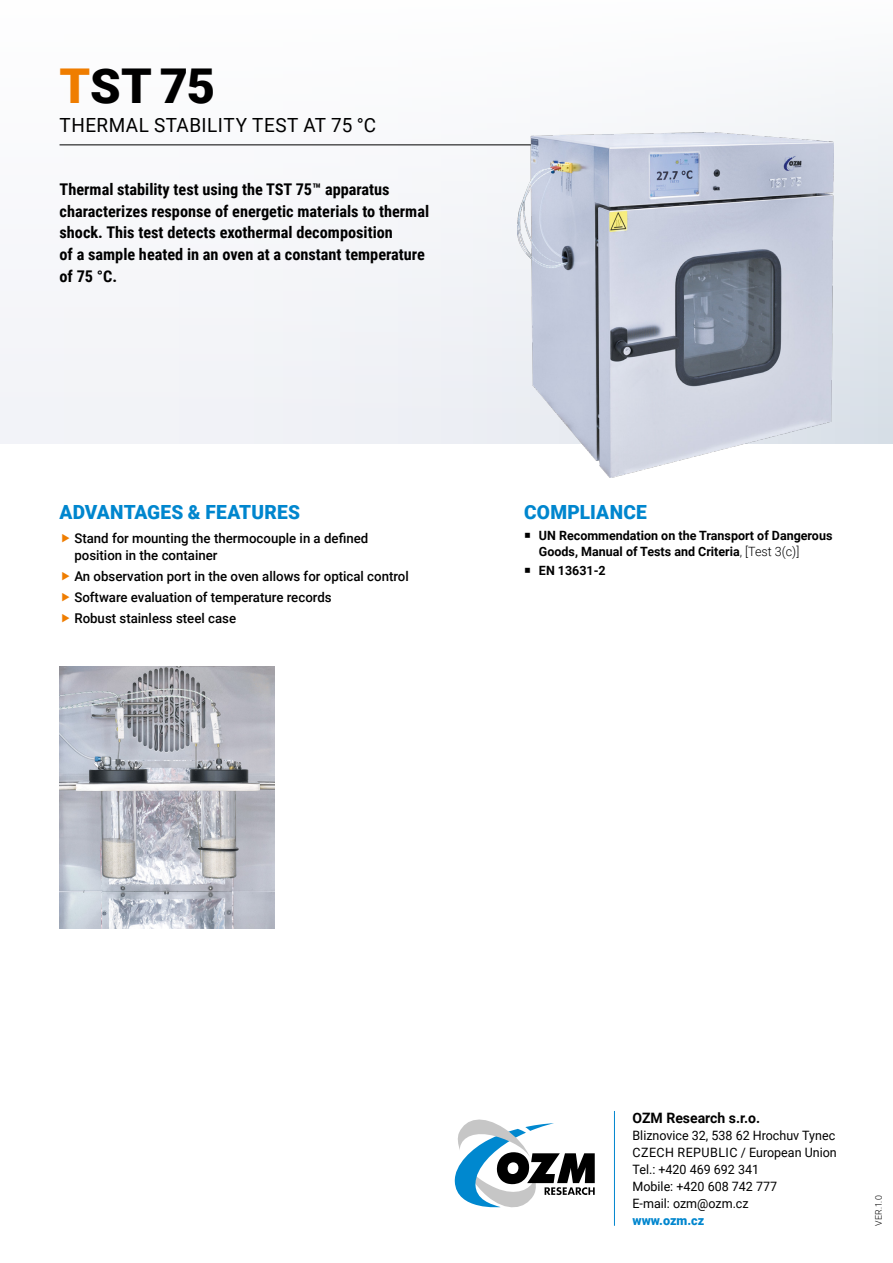
<style>
.page{position:relative;width:893px;height:1263px;background:#fff}
.page>*{position:absolute;margin:0;border:0;box-sizing:border-box;transform-origin:0 0}
.t1{font:900 48px "Roboto";color:#000}
.t2{font:900 19.5px "Roboto";letter-spacing:.015em;color:#0086ce}
.t3{font:19.5px "Roboto";letter-spacing:.025em;color:#000}
.t4{font:700 16.2px/21.8px "Roboto Condensed";color:#000}
.t5{font:700 14.4px "Roboto";color:#000}
.t6{font:500 13.5px/21px "Roboto";color:#000}
.t7{font:12.9px/17.1px "Roboto";color:#000}
.t8{font:900 12.9px "Roboto";color:#0086ce}
.t9{font:700 12.75px/15.8px "Roboto";color:#000}
.t10{font:300 9px "Roboto";color:#000}
.s1{color:#ef7d00}
.s2{font-weight:300}
</style>
<div class="page">
<svg style="left:454px;top:1119px;width:141px;height:89px"></svg>
<hr style="left:614px;top:1111px;width:1px;height:115px;background:#0086ce">
<div style="left:0;top:0;width:893px;height:443px;background:#f6f7fa"></div>
<hr style="left:60px;top:145px;width:493px;height:1px;background:#000">
<img style="left:517px;top:133px;width:316px;height:344px">
<img style="left:60px;top:666px;width:215px;height:262px">
<h1 class="t1" style="left:60px;top:52px;width:157px"><span class="s1">T</span>ST 75</h1>
<p class="t3" style="left:60px;top:111px;width:318px">THERMAL STABILITY TEST AT 75 °C</p>
<p class="t4" style="left:60px;top:178px;width:371px">Thermal stability test using the TST 75™ apparatus characterizes response of energetic materials to thermal shock. This test detects exothermal decomposition<br>of a sample heated in an oven at a constant temperature of 75 °C.</p>
<p class="t2" style="left:60px;top:498px;width:242px">ADVANTAGES &amp; FEATURES</p>
<p class="t6" style="left:74px;top:529px;width:295px;line-height:17.5px">Stand for mounting the thermocouple in a defined position in the container</p>
<p class="t6" style="left:74px;top:565px;width:336px">An observation port in the oven allows for optical control<br>Software evaluation of temperature records<br>Robust stainless steel case</p>
<p class="t2" style="left:524px;top:498px;width:124px">COMPLIANCE</p>
<p class="t9" style="left:539px;top:527px;width:295px">UN Recommendation on the Transport of Dangerous<br>Goods, Manual of Tests and Criteria<span class="s2">, [Test 3(c)]</span></p>
<p class="t9" style="left:539px;top:562px;width:68px">EN 13631-2</p>
<p class="t5" style="left:632px;top:1108px;width:129px">OZM Research s.r.o.</p>
<p class="t7" style="left:632px;top:1126px;width:206px">Bliznovice 32, 538 62 Hrochuv Tynec<br>CZECH REPUBLIC / European Union<br>Tel.: +420 469 692 341<br>Mobile: +420 608 742 777<br>E-mail: ozm@ozm.cz</p>
<p class="t8" style="left:632px;top:1211px;width:73px">www.ozm.cz</p>
<p class="t10" style="left:872px;top:1226px;width:32px;rotate:-90deg">VER.1.0</p>
</div>
